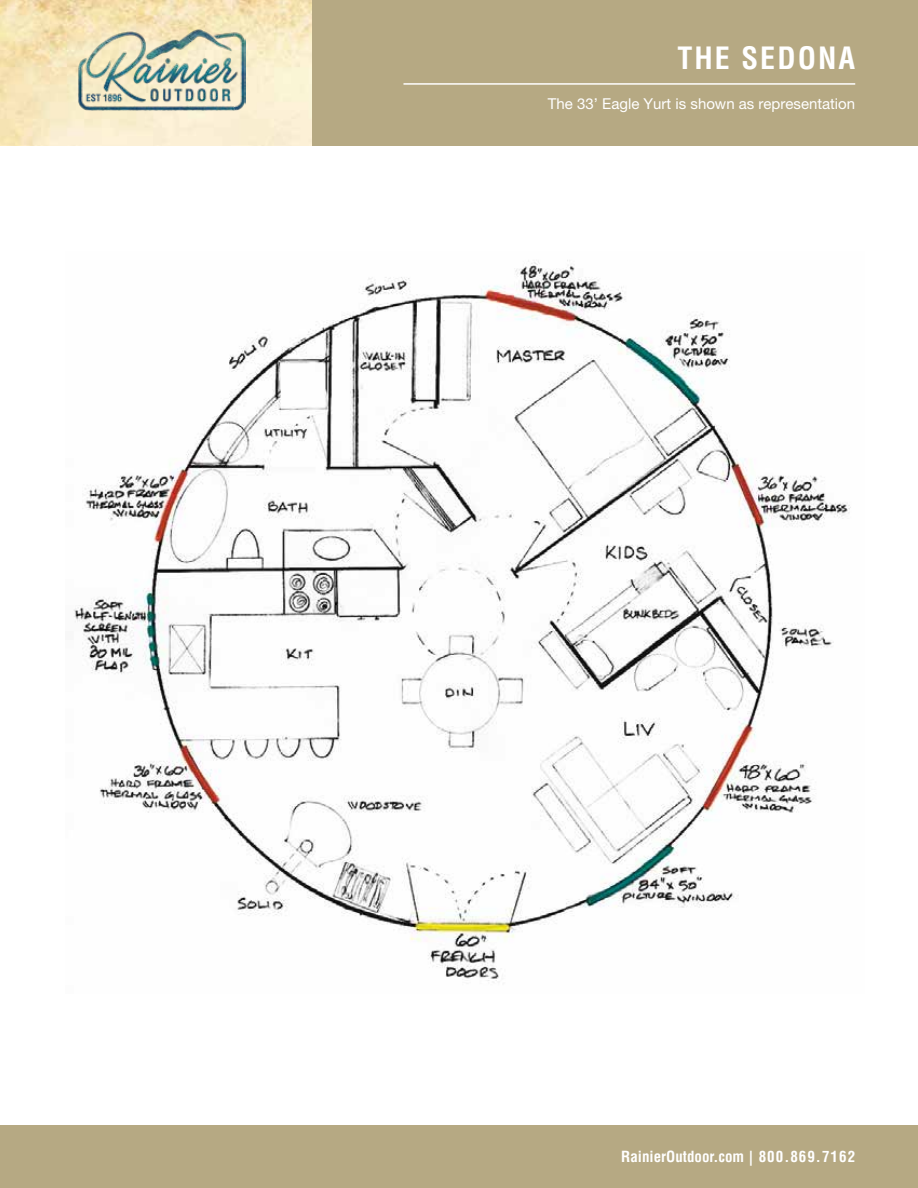
<style>
.page{position:relative;width:918px;height:1188px;background:#fff}
.page>*{position:absolute;margin:0;border:0;box-sizing:border-box;transform-origin:0 0}
.t1{font:700 condensed 30px "Helvetica";letter-spacing:.07em;color:#fff}
.t2{font:15px "Helvetica Neue";color:#fff}
.t3{font:700 condensed 15px "Helvetica";color:#fff}
</style>
<div class="page">
<img style="left:0;top:0;width:312px;height:145px">
<div style="left:312px;top:0;width:606px;height:145px;background:#b6a983"></div>
<div style="left:0;top:1125px;width:918px;height:63px;background:#b6a983"></div>
<img style="left:77px;top:28px;width:169px;height:84px">
<hr style="left:403px;top:83px;width:452px;height:2px;background:#fff">
<img style="left:73px;top:260px;width:778px;height:723px">
<h1 class="t1" style="left:677px;top:40px;width:179px">THE SEDONA</h1>
<p class="t2" style="left:548px;top:95px;width:309px">The 33’ Eagle Yurt is shown as representation</p>
<p class="t3" style="left:621px;top:1147px;width:235px">RainierOutdoor.com | 800.869.7162</p>
</div>
